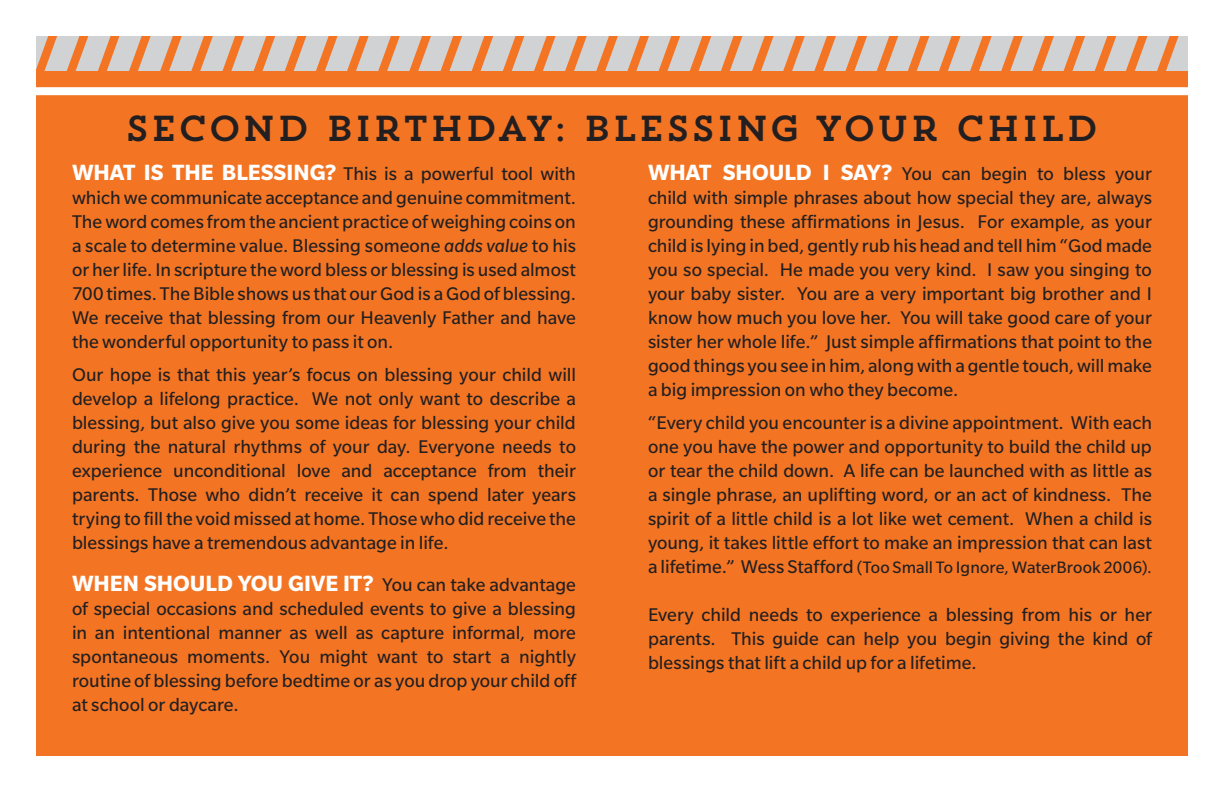
<style>
.page{position:relative;width:1224px;height:792px;background:#fff}
.page>*{position:absolute;margin:0;border:0;box-sizing:border-box;transform-origin:0 0}
.t1{font:36px "Trend Slab One";color:#231f20}
.t2{font:700 24px "Slate Std";color:#fff}
.t3{font:20px/24px "Slate Std";color:#231f20;text-align:justify}
.t4{font:18px "Slate Std";letter-spacing:.005em;color:#231f20}
.s1{font-weight:700;font-size:24px;color:#fff}
.s2{font-style:italic}
.s3{font-weight:400;font-size:20px;color:#231f20}
.s4{font-size:20px}
</style>
<div class="page">
<div style="left:36px;top:36px;width:1152px;height:720px;background:#f37524"></div>
<svg style="left:36px;top:36px;width:1152px;height:35px"></svg>
<div style="left:36px;top:87px;width:1152px;height:8px;background:#fff"></div>
<p class="t1" style="left:125px;top:106px;width:976px">SECOND BIRTHDAY: BLESSING YOUR CHILD</p>
<p class="t3" style="left:72px;top:161px;width:506px"><span class="s1">WHAT IS THE BLESSING?</span> This is a powerful tool with which we communicate acceptance and genuine commitment.<br>The word comes from the ancient practice of weighing coins on a scale to determine value. Blessing someone <span class="s2">adds value</span> to his or her life. In scripture the word bless or blessing is used almost 700 times. The Bible shows us that our God is a God of blessing.<br>We receive that blessing from our Heavenly Father and have the wonderful opportunity to pass it on.</p>
<p class="t3" style="left:72px;top:362px;width:506px">Our hope is that this year’s focus on blessing your child will develop a lifelong practice. We not only want to describe a blessing, but also give you some ideas for blessing your child during the natural rhythms of your day. Everyone needs to experience unconditional love and acceptance from their parents. Those who didn’t receive it can spend later years trying to fill the void missed at home. Those who did receive the blessings have a tremendous advantage in life.</p>
<p class="t2" style="left:72px;top:570px;width:505px">WHEN SHOULD YOU GIVE IT? <span class="s3">You can take advantage</span></p>
<p class="t3" style="left:72px;top:596px;width:506px">of special occasions and scheduled events to give a blessing in an intentional manner as well as capture informal, more spontaneous moments. You might want to start a nightly routine of blessing before bedtime or as you drop your child off at school or daycare.</p>
<p class="t3" style="left:648px;top:161px;width:506px"><span class="s1">WHAT SHOULD I SAY?</span> You can begin to bless your child with simple phrases about how special they are, always grounding these affirmations in Jesus. For example, as your child is lying in bed, gently rub his head and tell him “God made you so special. He made you very kind. I saw you singing to your baby sister. You are a very important big brother and I know how much you love her. You will take good care of your sister her whole life.” Just simple affirmations that point to the good things you see in him, along with a gentle touch, will make a big impression on who they become.</p>
<p class="t3" style="left:648px;top:410px;width:506px">“Every child you encounter is a divine appointment. With each one you have the power and opportunity to build the child up or tear the child down. A life can be launched with as little as a single phrase, an uplifting word, or an act of kindness. The spirit of a little child is a lot like wet cement. When a child is young, it takes little effort to make an impression that can last</p>
<p class="t4" style="left:648px;top:558px;width:505px"><span class="s4">a lifetime.” Wess Stafford</span> (Too Small To Ignore, WaterBrook 2006).</p>
<p class="t3" style="left:648px;top:602px;width:505px">Every child needs to experience a blessing from his or her parents. This guide can help you begin giving the kind of blessings that lift a child up for a lifetime.</p>
</div>
